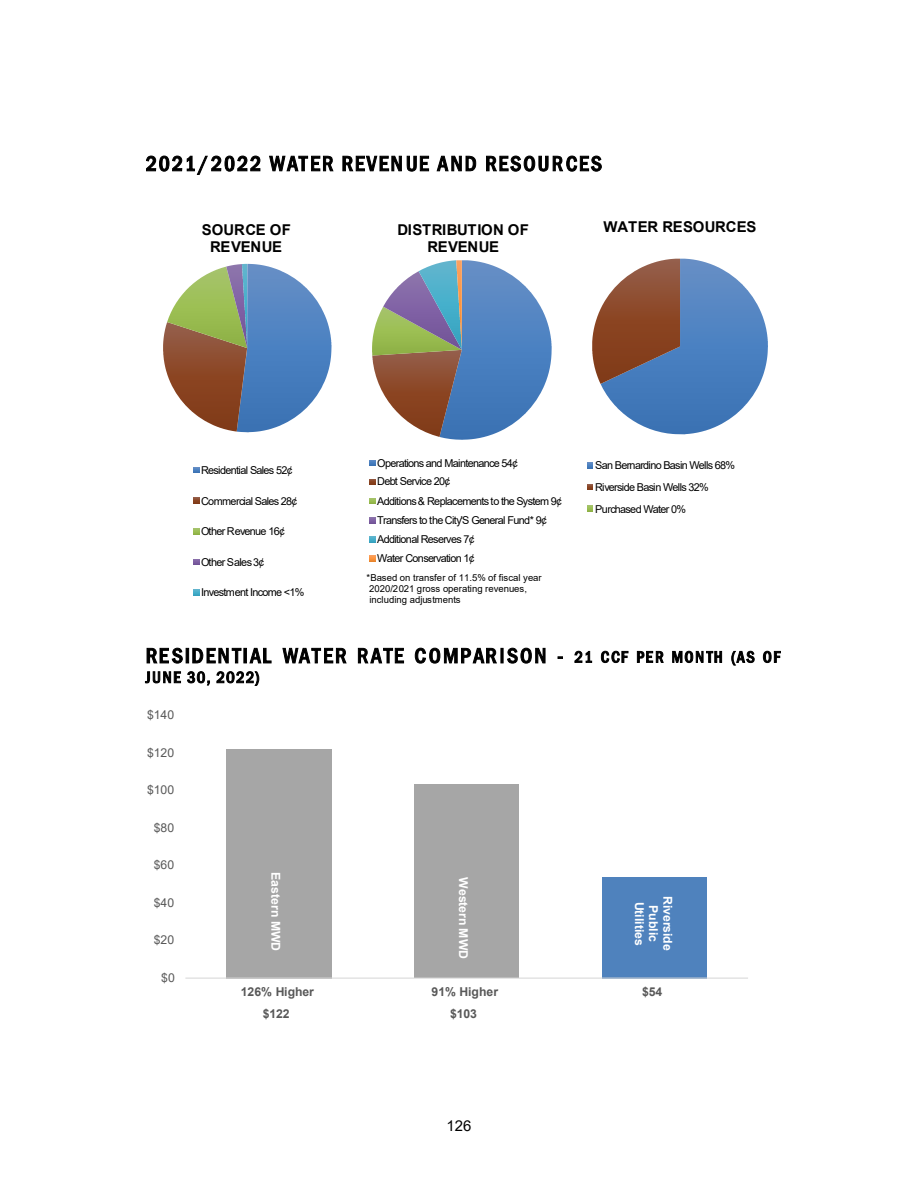
<style>
.page{position:relative;width:918px;height:1188px;background:#fff}
.page>*{position:absolute;margin:0;border:0;box-sizing:border-box;transform-origin:0 0}
.t1{font:15px "Arial";color:#000}
.t2{font:700 14.85px/17.1px "Arial";letter-spacing:-.015em;color:#000;text-align:center}
.t3{font:700 12.3px/14.1px "Arial";color:#fff;text-align:center}
.t4{font:700 12.3px "Arial";letter-spacing:-.005em;color:#585858}
.t5{font:12.3px "Arial";letter-spacing:-.005em;color:#585858}
.t6{font:10.8px/19px "Arial";letter-spacing:-.06em;color:#000}
.t7{font:9.6px/10.9px "Arial";color:#000}
</style>
<div class="page">
<svg style="left:146px;top:156px;width:456px;height:19px"></svg>
<svg style="left:147px;top:648px;width:416px;height:15px"></svg>
<svg style="left:574px;top:650px;width:207px;height:15px"></svg>
<svg style="left:145px;top:671px;width:114px;height:15px"></svg>
<img style="left:247px;top:264px;width:85px;height:168px">
<img style="left:163px;top:323px;width:84px;height:109px">
<img style="left:167px;top:267px;width:59px;height:81px">
<img style="left:226px;top:264px;width:21px;height:84px">
<img style="left:242px;top:264px;width:5px;height:82px">
<svg style="left:194px;top:467px;width:5px;height:6px"></svg>
<svg style="left:194px;top:498px;width:5px;height:5px"></svg>
<svg style="left:194px;top:528px;width:5px;height:6px"></svg>
<svg style="left:194px;top:559px;width:5px;height:6px"></svg>
<svg style="left:194px;top:590px;width:5px;height:5px"></svg>
<img style="left:440px;top:260px;width:112px;height:180px">
<img style="left:372px;top:356px;width:90px;height:81px">
<img style="left:372px;top:307px;width:90px;height:49px">
<img style="left:383px;top:271px;width:79px;height:79px">
<img style="left:419px;top:260px;width:37px;height:79px">
<img style="left:456px;top:260px;width:6px;height:88px">
<svg style="left:370px;top:460px;width:5px;height:6px"></svg>
<svg style="left:370px;top:479px;width:5px;height:6px"></svg>
<svg style="left:370px;top:498px;width:5px;height:6px"></svg>
<svg style="left:370px;top:517px;width:5px;height:6px"></svg>
<svg style="left:370px;top:537px;width:5px;height:5px"></svg>
<svg style="left:370px;top:556px;width:5px;height:5px"></svg>
<img style="left:601px;top:259px;width:167px;height:175px">
<img style="left:592px;top:259px;width:88px;height:125px">
<svg style="left:588px;top:463px;width:5px;height:5px"></svg>
<svg style="left:588px;top:484px;width:5px;height:6px"></svg>
<svg style="left:588px;top:506px;width:5px;height:6px"></svg>
<div style="left:227px;top:749px;width:52px;height:229px;background:#a6a6a6"></div>
<div style="left:414px;top:785px;width:53px;height:193px;background:#a6a6a6"></div>
<div style="left:602px;top:877px;width:52px;height:101px;background:#4f82bd"></div>
<div style="left:279px;top:749px;width:52px;height:229px;background:#a6a6a6"></div>
<div style="left:467px;top:785px;width:52px;height:193px;background:#a6a6a6"></div>
<div style="left:654px;top:877px;width:52px;height:101px;background:#4f82bd"></div>
<hr style="left:185px;top:978px;width:563px;height:1px;background:#d9d9d9">
<h2 class="t2" style="left:202px;top:221px;width:91px">SOURCE OF<br>REVENUE</h2>
<h2 class="t2" style="left:397px;top:221px;width:133px">DISTRIBUTION OF<br>REVENUE</h2>
<h2 class="t2" style="left:603px;top:219px;width:155px">WATER RESOURCES</h2>
<p class="t6" style="left:201px;top:460px;width:93px">Residential Sales 52¢</p>
<p class="t6" style="left:201px;top:491px;width:98px">Commercial Sales 28¢</p>
<p class="t6" style="left:201px;top:521px;width:86px">Other Revenue 16¢</p>
<p class="t6" style="left:201px;top:552px;width:65px">Other Sales 3¢</p>
<p class="t6" style="left:201px;top:583px;width:105px">Investment Income &lt;1%</p>
<p class="t6" style="left:377px;top:453px;width:186px">Operations and Maintenance 54¢<br>Debt Service 20¢<br>Additions &amp; Replacements to the System 9¢<br>Transfers to the City'S General Fund* 9¢<br>Additional Reserves 7¢<br>Water Conservation 1¢</p>
<p class="t7" style="left:367px;top:572px;width:177px">*Based on transfer of 11.5% of fiscal year<br>2020/2021 gross operating revenues, including adjustments</p>
<p class="t6" style="left:595px;top:455px;width:141px;line-height:21.8px">San Bernardino Basin Wells 68%<br>Riverside Basin Wells 32%<br>Purchased Water 0%</p>
<p class="t5" style="left:147px;top:706px;width:28px">$140</p>
<p class="t5" style="left:147px;top:744px;width:28px">$120</p>
<p class="t5" style="left:147px;top:781px;width:28px">$100</p>
<p class="t5" style="left:154px;top:819px;width:22px">$80</p>
<p class="t5" style="left:154px;top:856px;width:22px">$60</p>
<p class="t5" style="left:154px;top:894px;width:22px">$40</p>
<p class="t5" style="left:154px;top:931px;width:22px">$20</p>
<p class="t5" style="left:161px;top:969px;width:15px">$0</p>
<p class="t3" style="left:283px;top:872px;width:81px;rotate:90deg">Eastern MWD</p>
<p class="t3" style="left:470px;top:877px;width:84px;rotate:90deg">Western MWD</p>
<p class="t3" style="left:675px;top:896px;width:56px;rotate:90deg">Riverside<br>Public<br>Utilities</p>
<p class="t4" style="left:241px;top:983px;width:75px">126% Higher</p>
<p class="t4" style="left:432px;top:983px;width:68px">91% Higher</p>
<p class="t4" style="left:642px;top:983px;width:22px">$54</p>
<p class="t4" style="left:263px;top:1005px;width:28px">$122</p>
<p class="t4" style="left:450px;top:1005px;width:28px">$103</p>
<h1 class="t1" style="left:447px;top:1115px;width:26px">126</h1>
</div>
